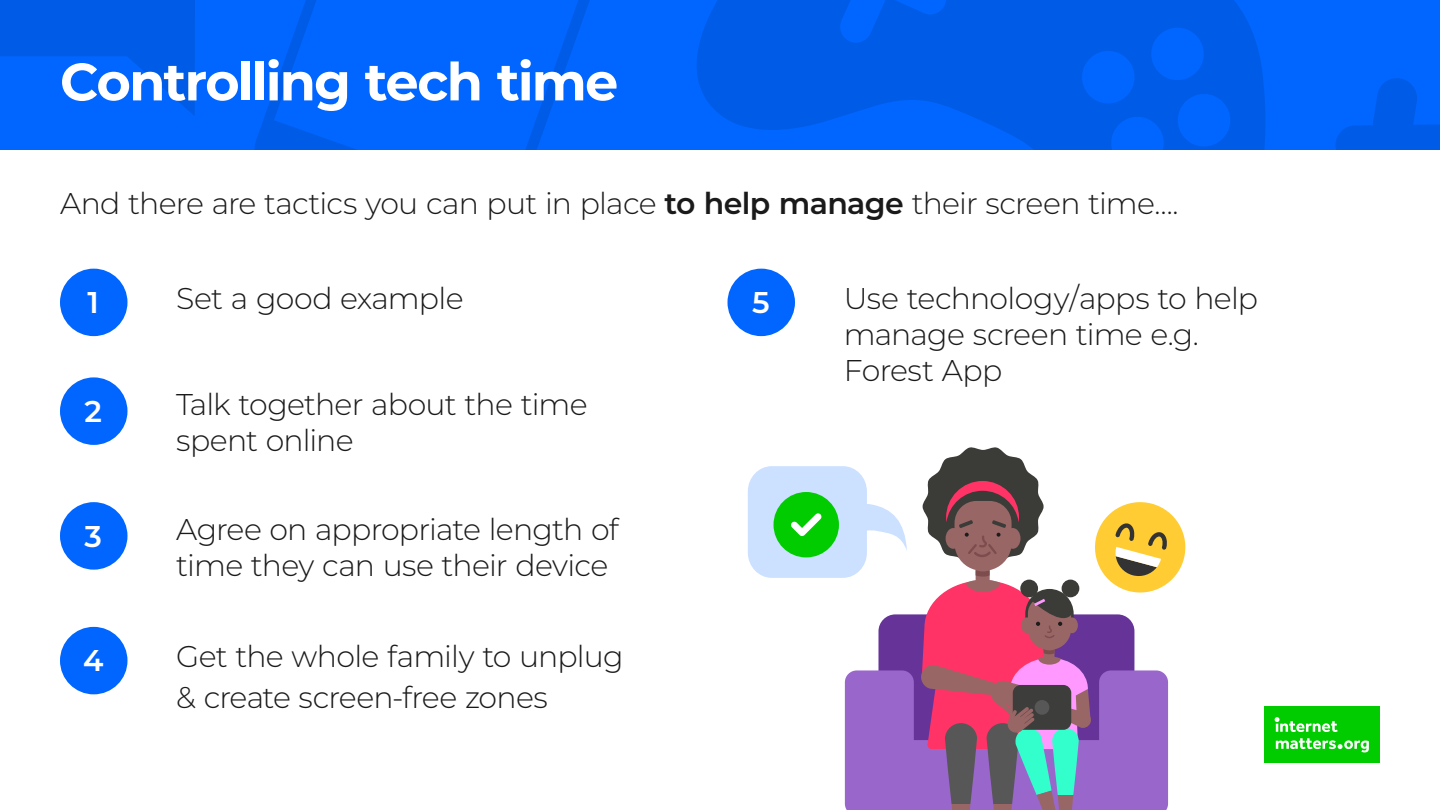
<style>
.page{position:relative;width:1440px;height:810px;background:#fff}
.page>*{position:absolute;margin:0;border:0;box-sizing:border-box;transform-origin:0 0}
.t1{font:700 52.5px "Montserrat";letter-spacing:-.035em;color:#fff}
.t2{font:300 30px/36px "Montserrat";letter-spacing:-.025em;color:#1a1a1a}
.t3{font:600 30px "Montserrat";color:#fff}
.s1{font-weight:600}
</style>
<div class="page">
<div style="left:1265px;top:707px;width:115px;height:56px;background:#0c0"></div>
<svg style="left:1275px;top:717px;width:94px;height:35px"></svg>
<div style="left:0;top:0;width:1440px;height:150px;background:#06f"></div>
<svg style="left:697px;top:0;width:568px;height:150px;fill:#005ce6"></svg>
<svg style="left:0;top:0;width:195px;height:116px"></svg>
<svg style="left:254px;top:0;width:336px;height:150px"></svg>
<svg style="left:1335px;top:78px;width:105px;height:72px"></svg>
<div style="left:60px;top:269px;width:68px;height:67px;background:#06f;border-radius:50%"></div>
<div style="left:60px;top:627px;width:68px;height:67px;background:#06f;border-radius:50%"></div>
<div style="left:60px;top:377px;width:68px;height:68px;background:#06f;border-radius:50%"></div>
<div style="left:728px;top:269px;width:67px;height:67px;background:#06f;border-radius:50%"></div>
<div style="left:60px;top:502px;width:68px;height:68px;background:#06f;border-radius:50%"></div>
<svg style="left:748px;top:447px;width:438px;height:363px"></svg>
<h1 class="t1" style="left:60px;top:44px;width:560px">Controlling tech time</h1>
<p class="t2" style="left:60px;top:185px;width:1120px">And there are tactics you can put in place <span class="s1">to help manage</span> their screen time….</p>
<p class="t3" style="left:88px;top:281px;width:13px">1</p>
<p class="t3" style="left:85px;top:390px;width:19px">2</p>
<p class="t3" style="left:85px;top:515px;width:19px">3</p>
<p class="t3" style="left:83px;top:639px;width:22px">4</p>
<p class="t2" style="left:176px;top:280px;width:289px">Set a good example</p>
<p class="t2" style="left:176px;top:385px;width:413px">Talk together about the time spent online</p>
<p class="t2" style="left:176px;top:511px;width:444px">Agree on appropriate length of time they can use their device</p>
<p class="t2" style="left:176px;top:635px;width:449px;line-height:41.1px">Get the whole family to unplug &amp; create screen-free zones</p>
<p class="t3" style="left:752px;top:281px;width:19px">5</p>
<p class="t2" style="left:844px;top:280px;width:416px">Use technology/apps to help manage screen time e.g.<br>Forest App</p>
</div>
